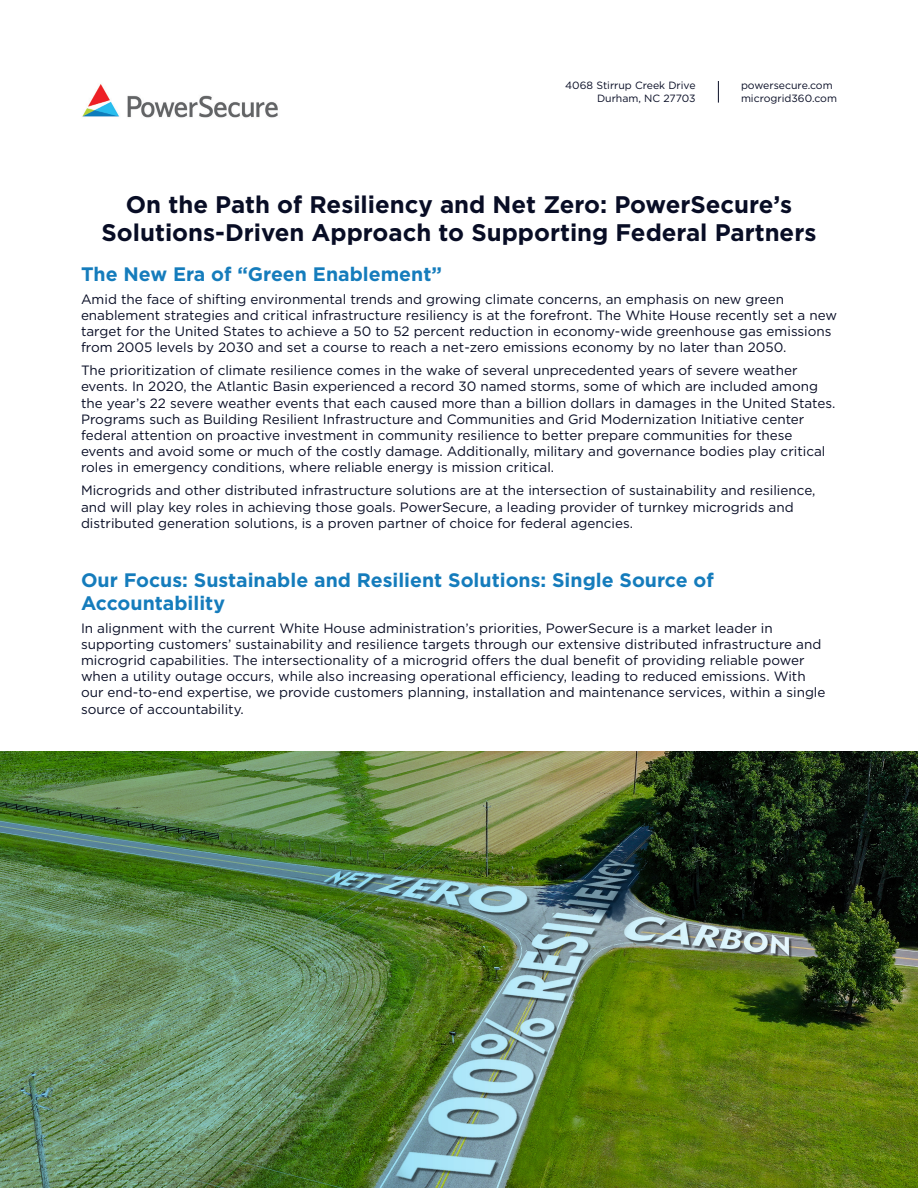
<style>
.page{position:relative;width:918px;height:1188px;background:#fff}
.page>*{position:absolute;margin:0;border:0;box-sizing:border-box;transform-origin:0 0}
.t1{font:700 24px/28.5px "Gotham";color:#080d25;text-align:center}
.t2{font:700 19.5px/22.5px "Gotham";color:#157cbc}
.t3{font:13.5px/16.2px "Gotham";color:#080d25}
.t4{font:10.5px "Gotham";color:#080d25}
</style>
<div class="page">
<svg style="left:718px;top:81px;width:1px;height:22px"></svg>
<img style="left:82px;top:84px;width:196px;height:34px">
<img style="left:0;top:759px;width:58px;height:429px">
<img style="left:58px;top:759px;width:860px;height:429px">
<img style="left:0;top:752px;width:918px;height:7px">
<p class="t4" style="left:565px;top:79px;width:132px">4068 Stirrup Creek Drive</p>
<p class="t4" style="left:597px;top:92px;width:100px">Durham, NC 27703</p>
<p class="t4" style="left:741px;top:79px;width:93px">powersecure.com</p>
<p class="t4" style="left:741px;top:92px;width:98px">microgrid360.com</p>
<p class="t1" style="left:102px;top:190px;width:716px">On the Path of Resiliency and Net Zero: PowerSecure’s<br>Solutions-Driven Approach to Supporting Federal Partners</p>
<p class="t2" style="left:81px;top:262px;width:363px">The New Era of “Green Enablement”</p>
<p class="t3" style="left:81px;top:291px;width:757px">Amid the face of shifting environmental trends and growing climate concerns, an emphasis on new green enablement strategies and critical infrastructure resiliency is at the forefront. The White House recently set a new target for the United States to achieve a 50 to 52 percent reduction in economy-wide greenhouse gas emissions from 2005 levels by 2030 and set a course to reach a net-zero emissions economy by no later than 2050.</p>
<p class="t3" style="left:81px;top:362px;width:756px">The prioritization of climate resilience comes in the wake of several unprecedented years of severe weather events. In 2020, the Atlantic Basin experienced a record 30 named storms, some of which are included among the year’s 22 severe weather events that each caused more than a billion dollars in damages in the United States.<br>Programs such as Building Resilient Infrastructure and Communities and Grid Modernization Initiative center federal attention on proactive investment in community resilience to better prepare communities for these events and avoid some or much of the costly damage. Additionally, military and governance bodies play critical roles in emergency conditions, where reliable energy is mission critical.</p>
<p class="t3" style="left:81px;top:482px;width:736px">Microgrids and other distributed infrastructure solutions are at the intersection of sustainability and resilience, and will play key roles in achieving those goals. PowerSecure, a leading provider of turnkey microgrids and distributed generation solutions, is a proven partner of choice for federal agencies.</p>
<p class="t2" style="left:81px;top:569px;width:635px">Our Focus: Sustainable and Resilient Solutions: Single Source of<br>Accountability</p>
<p class="t3" style="left:81px;top:620px;width:746px">In alignment with the current White House administration’s priorities, PowerSecure is a market leader in supporting customers’ sustainability and resilience targets through our extensive distributed infrastructure and microgrid capabilities. The intersectionality of a microgrid offers the dual benefit of providing reliable power when a utility outage occurs, while also increasing operational efficiency, leading to reduced emissions. With our end-to-end expertise, we provide customers planning, installation and maintenance services, within a single source of accountability.</p>
</div>
